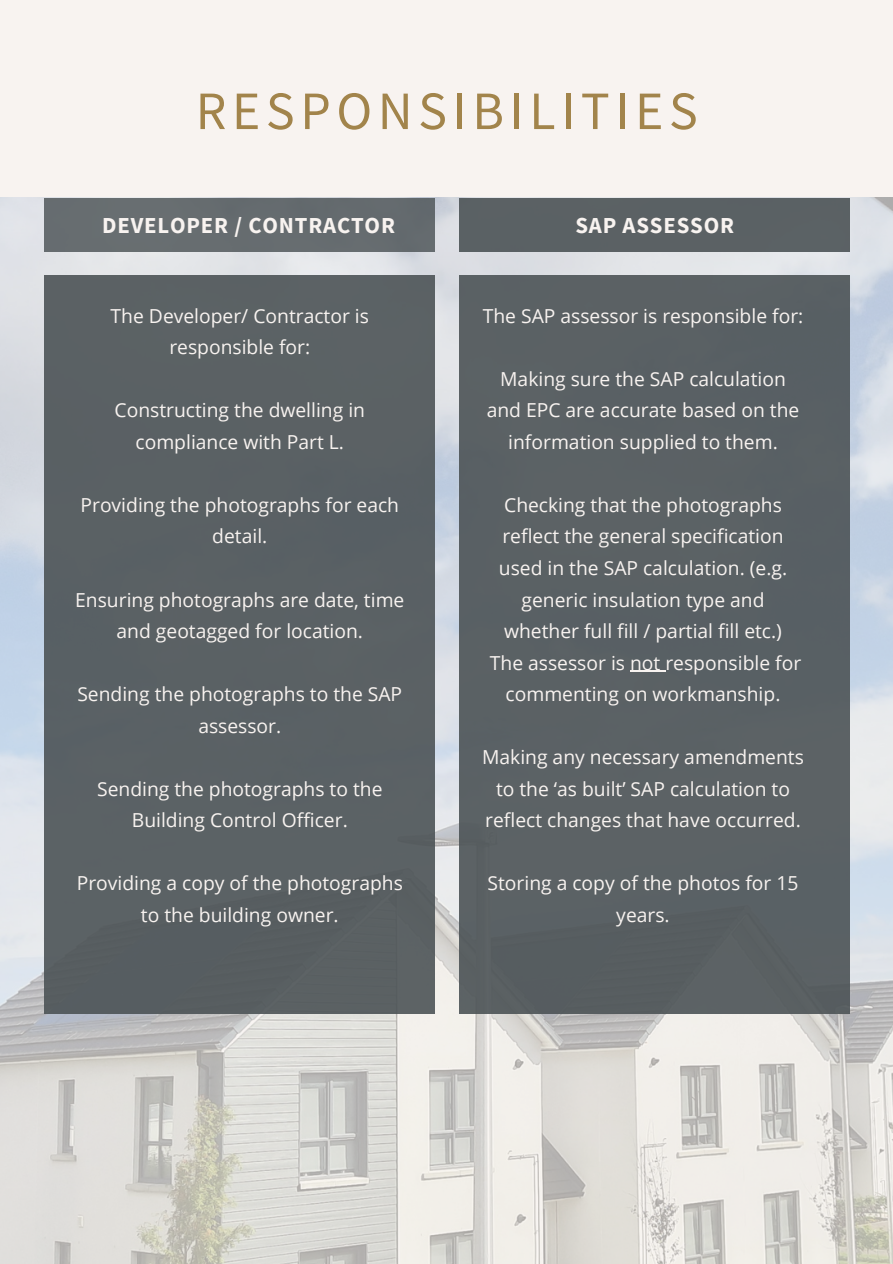
<style>
.page{position:relative;width:893px;height:1264px;background:#fff}
.page>*{position:absolute;margin:0;border:0;box-sizing:border-box;transform-origin:0 0}
.t1{font:54px "Source Sans Pro";letter-spacing:.1em;color:#a2844b}
.t2{font:700 22.8px "Source Sans Pro";letter-spacing:.035em;color:#f8f3f0}
.t3{font:19.35px/31.5px "Open Sans";color:#f8f3f0;text-align:center}
</style>
<div class="page">
<div style="left:0;top:0;width:892px;height:1263px;background:#f8f3f0"></div>
<img style="left:0;top:198px;width:892px;height:1065px">
<div style="left:45px;top:275px;width:390px;height:738px;background:#5a6164"></div>
<div style="left:45px;top:198px;width:390px;height:53px;background:#666c70"></div>
<div style="left:459px;top:275px;width:390px;height:738px;background:#5a6164"></div>
<div style="left:459px;top:198px;width:390px;height:53px;background:#5b6164"></div>
<hr style="left:630px;top:670px;width:35px;height:1px;background:#f8f3f0">
<p class="t1" style="left:195px;top:76px;width:503px">RESPONSIBILITIES</p>
<p class="t2" style="left:102px;top:210px;width:294px">DEVELOPER / CONTRACTOR</p>
<p class="t3" style="left:111px;top:299px;width:260px">The Developer/ Contractor is responsible for:</p>
<p class="t3" style="left:115px;top:394px;width:252px">Constructing the dwelling in compliance with Part L.</p>
<p class="t3" style="left:80px;top:488px;width:320px">Providing the photographs for each detail.</p>
<p class="t3" style="left:75px;top:583px;width:331px">Ensuring photographs are date, time and geotagged for location.</p>
<p class="t3" style="left:77px;top:677px;width:326px">Sending the photographs to the SAP assessor.</p>
<p class="t3" style="left:97px;top:772px;width:287px">Sending the photographs to the<br>Building Control Officer.</p>
<p class="t3" style="left:77px;top:866px;width:328px">Providing a copy of the photographs to the building owner.</p>
<p class="t2" style="left:575px;top:210px;width:160px">SAP ASSESSOR</p>
<p class="t3" style="left:482px;top:299px;width:322px">The SAP assessor is responsible for:</p>
<p class="t3" style="left:486px;top:362px;width:314px">Making sure the SAP calculation and EPC are accurate based on the information supplied to them.</p>
<p class="t3" style="left:499px;top:488px;width:290px">Checking that the photographs reflect the general specification used in the SAP calculation. (e.g. generic insulation type and whether full fill / partial fill etc.)</p>
<p class="t3" style="left:490px;top:646px;width:313px">The assessor is not responsible for commenting on workmanship.</p>
<p class="t3" style="left:482px;top:740px;width:323px">Making any necessary amendments to the ‘as built’ SAP calculation to reflect changes that have occurred.</p>
<p class="t3" style="left:487px;top:866px;width:312px">Storing a copy of the photos for 15 years.</p>
</div>
